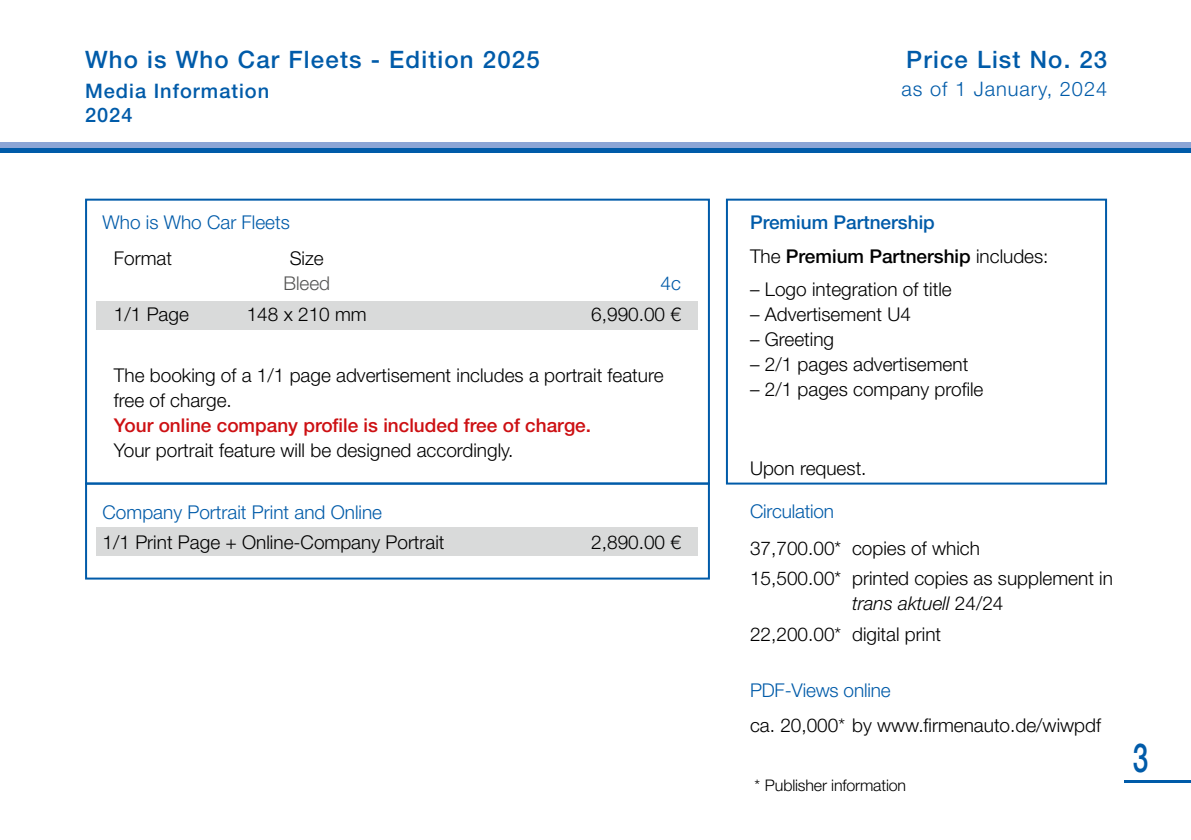
<style>
.page{position:relative;width:1191px;height:840px;background:#fff}
.page>*{position:absolute;margin:0;border:0;box-sizing:border-box;transform-origin:0 0}
.t1{font:500 40px "Helvetica Neue LT Std";color:#005ba9;scale:.7 1}
.t2{font:500 24px "Helvetica Neue LT Std";letter-spacing:.05em;color:#005ba9}
.t3{font:500 20px/24px "Helvetica Neue LT Std";letter-spacing:.05em;color:#005ba9}
.t4{font:300 20px "Helvetica Neue LT Std";letter-spacing:.05em;color:#005ba9}
.t5{font:300 19px/30.6px "Helvetica Neue LT Std";color:#000}
.t6{font:300 19px "Helvetica Neue LT Std";color:#005ba9}
.t7{font:500 19px/33.4px "Helvetica Neue LT Std";color:#005ba9}
.t8{font:500 19px "Helvetica Neue LT Std";color:#cd1013}
.t9{font:300 19px "Helvetica Neue LT Std";color:#565655}
.t10{font:300 16px "Helvetica Neue LT Std";letter-spacing:-.01em;color:#000}
.s1{font-weight:300;color:#000}
.s2{color:#000}
.s3{font-style:italic}
</style>
<div class="page">
<div style="left:0;top:147px;width:1191px;height:6px;background:#005ba9"></div>
<div style="left:0;top:142px;width:1191px;height:5px;background:#8ba5d6"></div>
<hr style="left:1124px;top:780px;width:67px;height:2px;background:#005ba9">
<div style="left:85px;top:198px;width:625px;height:286px;border:2px solid #005ba9"></div>
<div style="left:85px;top:482px;width:625px;height:97px;border:2px solid #005ba9"></div>
<div style="left:97px;top:527px;width:601px;height:28px;background:#d9dada"></div>
<div style="left:97px;top:301px;width:601px;height:29px;background:#d9dada"></div>
<div style="left:726px;top:198px;width:381px;height:286px;border:2px solid #005ba9"></div>
<p class="t2" style="left:85px;top:45px;width:456px">Who is Who Car Fleets - Edition 2025</p>
<p class="t3" style="left:85px;top:79px;width:186px">Media Information<br>2024</p>
<p class="t6" style="left:103px;top:210px;width:189px">Who is Who Car Fleets</p>
<p class="t5" style="left:114px;top:242px;width:60px">Format</p>
<p class="t5" style="left:290px;top:242px;width:36px">Size</p>
<p class="t9" style="left:283px;top:271px;width:48px">Bleed</p>
<p class="t6" style="left:660px;top:271px;width:22px">4c</p>
<p class="t5" style="left:114px;top:298px;width:76px">1/1 Page</p>
<p class="t5" style="left:247px;top:298px;width:122px">148 x 210 mm</p>
<p class="t5" style="left:591px;top:298px;width:91px">6,990.00 €</p>
<p class="t5" style="left:114px;top:362px;width:551px;line-height:25px">The booking of a 1/1 page advertisement includes a portrait feature free of charge.</p>
<p class="t8" style="left:114px;top:414px;width:479px">Your online company profile is included free of charge.</p>
<p class="t5" style="left:114px;top:434px;width:401px">Your portrait feature will be designed accordingly.</p>
<p class="t6" style="left:103px;top:500px;width:281px">Company Portrait Print and Online</p>
<p class="t5" style="left:103px;top:526px;width:343px">1/1 Print Page + Online-Company Portrait</p>
<p class="t5" style="left:591px;top:526px;width:91px">2,890.00 €</p>
<p class="t2" style="left:906px;top:45px;width:203px">Price List No. 23</p>
<p class="t4" style="left:901px;top:77px;width:207px">as of 1 January, 2024</p>
<p class="t7" style="left:750px;top:205px;width:300px">Premium Partnership<br><span class="s1">The</span> <span class="s2">Premium Partnership</span> <span class="s1">includes:</span></p>
<p class="t5" style="left:750px;top:274px;width:203px">– Logo integration of title</p>
<p class="t5" style="left:750px;top:299px;width:162px">– Advertisement U4</p>
<p class="t5" style="left:750px;top:324px;width:86px">– Greeting</p>
<p class="t5" style="left:750px;top:349px;width:220px">– 2/1 pages advertisement</p>
<p class="t5" style="left:750px;top:374px;width:235px">– 2/1 pages company profile</p>
<p class="t5" style="left:750px;top:452px;width:118px">Upon request.</p>
<p class="t6" style="left:750px;top:499px;width:85px">Circulation</p>
<p class="t5" style="left:750px;top:531px;width:364px">37,700.00* copies of which<br>15,500.00* printed copies as supplement in</p>
<p class="t5" style="left:750px;top:587px;width:255px;text-indent:102px"><span class="s3">trans aktuell</span> 24/24<br>22,200.00* digital print</p>
<p class="t6" style="left:750px;top:678px;width:142px">PDF-Views online</p>
<p class="t5" style="left:750px;top:709px;width:352px">ca. 20,000* by www.firmenauto.de/wiwpdf</p>
<p class="t10" style="left:754px;top:775px;width:153px">* Publisher information</p>
<h1 class="t1" style="left:1132px;top:733px;width:24px">3</h1>
</div>
